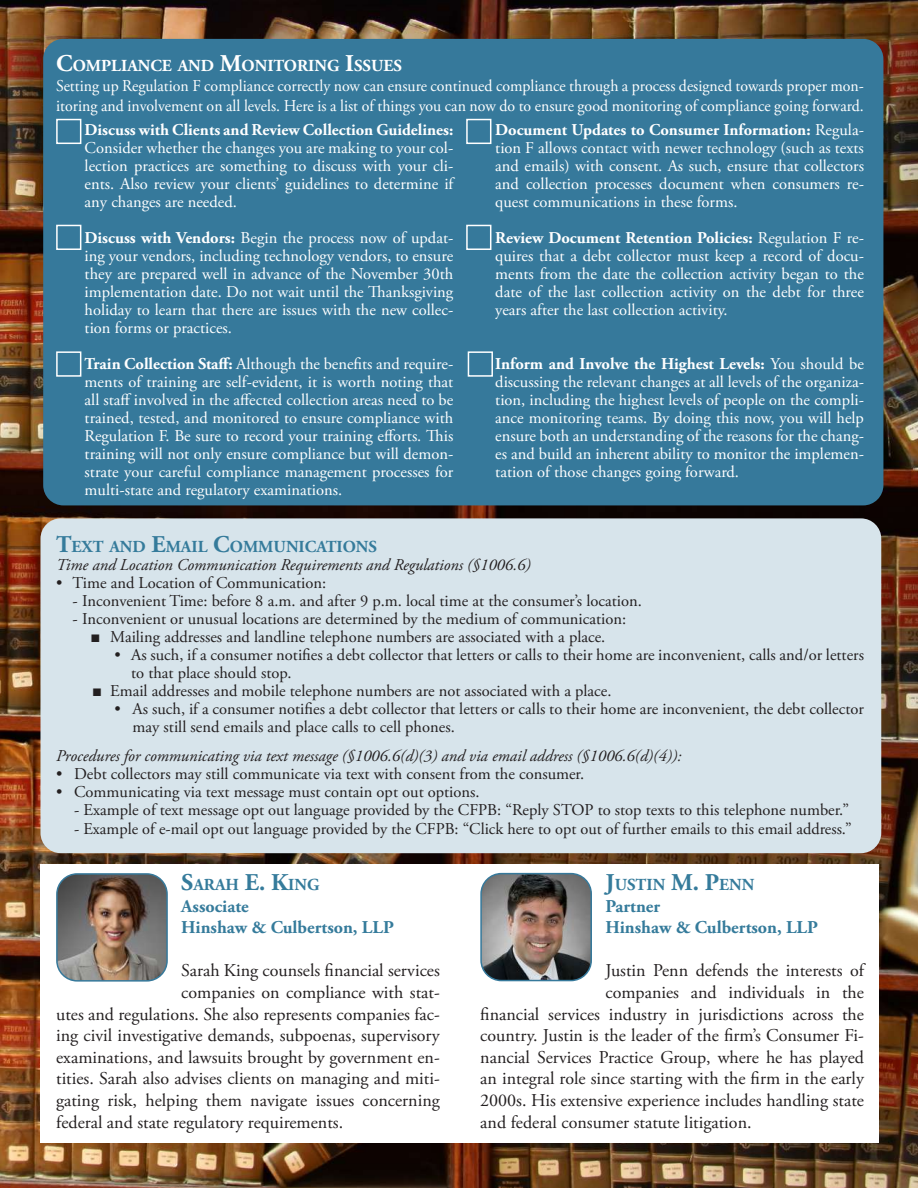
<style>
.page{position:relative;width:918px;height:1188px;background:#fff}
.page>*{position:absolute;margin:0;border:0;box-sizing:border-box;transform-origin:0 0}
.t1{font:18px "Adobe Garamond Pro";color:#231f20}
.t2{font:700 18px/21.6px "Adobe Garamond Pro";color:#357b9b}
.t3{font:700 16.8px "Adobe Garamond Pro";color:#357b9b}
.t4{font:700 16.8px "Adobe Garamond Pro";color:#fff}
.t5{font:16.5px/18px "Adobe Garamond Pro";color:#fff;text-align:justify}
.t6{font:16.5px/18px "Adobe Garamond Pro";color:#231f20}
.t7{font:16.5px/19.8px "Adobe Garamond Pro";color:#fff;scale:.96 1}
.t8{font:italic 16.5px "Adobe Garamond Pro";color:#231f20}
.t9{font:700 16.5px "Adobe Garamond Pro";color:#fff}
.s1{font-size:24px}
.s2{font-weight:700}
.s3{font-family:"Times New Roman"}
</style>
<div class="page">
<img style="left:0;top:0;width:918px;height:1188px">
<div style="left:40px;top:864px;width:839px;height:279px;background:#fff"></div>
<div style="left:40px;top:518px;width:841px;height:335px;background:#d7e4eb;border-radius:20px"></div>
<div style="left:43px;top:39px;width:840px;height:466px;background:#36799b;border-radius:20px"></div>
<img style="left:482px;top:874px;width:109px;height:107px">
<div style="left:480px;top:873px;width:112px;height:108px;border:2px solid #36799b;border-radius:20px"></div>
<img style="left:59px;top:876px;width:106px;height:103px">
<div style="left:56px;top:873px;width:112px;height:109px;border:2px solid #36799b;border-radius:20px"></div>
<div style="left:56px;top:119px;width:25px;height:25px;border:2px solid #fff"></div>
<div style="left:56px;top:225px;width:25px;height:25px;border:2px solid #fff"></div>
<div style="left:56px;top:351px;width:25px;height:26px;border:2px solid #fff"></div>
<div style="left:466px;top:119px;width:25px;height:25px;border:2px solid #fff"></div>
<div style="left:466px;top:225px;width:25px;height:25px;border:2px solid #fff"></div>
<div style="left:468px;top:351px;width:25px;height:26px;border:2px solid #fff"></div>
<p class="t4" style="left:56px;top:56px;width:347px"><span class="s1">C</span>OMPLIANCE AND <span class="s1">M</span>ONITORING <span class="s1">I</span>SSUES</p>
<p class="t7" style="left:56px;top:77px;width:843px">Setting up Regulation F compliance correctly now can ensure continued compliance through a process designed towards proper mon&shy;itoring and involvement on all levels. Here is a list of things you can now do to ensure good monitoring of compliance going forward.</p>
<p class="t9" style="left:85px;top:120px;width:370px">Discuss with Clients and Review Collection Guidelines:</p>
<p class="t5" style="left:85px;top:139px;width:370px">Consider whether the changes you are making to your col&shy;lection practices are something to discuss with your cli&shy;ents. Also review your clients’ guidelines to determine if any changes are needed.</p>
<p class="t5" style="left:85px;top:229px;width:370px"><span class="s2">Discuss with Vendors:</span> Begin the process now of updat&shy;ing your vendors, including technology vendors, to ensure they are prepared well in advance of the November 30th implementation date. Do not wait until the Thanksgiving holiday to learn that there are issues with the new collec&shy;tion forms or practices.</p>
<p class="t5" style="left:85px;top:355px;width:370px"><span class="s2">Train Collection Staff:</span> Although the benefits and require&shy;ments of training are self-evident, it is worth noting that all staff involved in the affected collection areas need to be trained, tested, and monitored to ensure compliance with Regulation F. Be sure to record your training efforts. This training will not only ensure compliance but will demon&shy;strate your careful compliance management processes for multi-state and regulatory examinations.</p>
<p class="t5" style="left:495px;top:121px;width:370px"><span class="s2">Document Updates to Consumer Information:</span> Regula&shy;tion F allows contact with newer technology (such as texts and emails) with consent. As such, ensure that collectors and collection processes document when consumers re&shy;quest communications in these forms.</p>
<p class="t5" style="left:495px;top:229px;width:370px"><span class="s2">Review Document Retention Policies:</span> Regulation F re&shy;quires that a debt collector must keep a record of docu&shy;ments from the date the collection activity began to the date of the last collection activity on the debt for three years after the last collection activity.</p>
<p class="t5" style="left:495px;top:355px;width:370px"><span class="s2">Inform and Involve the Highest Levels:</span> You should be discussing the relevant changes at all levels of the organiza&shy;tion, including the highest levels of people on the compli&shy;ance monitoring teams. By doing this now, you will help ensure both an understanding of the reasons for the chang&shy;es and build an inherent ability to monitor the implemen&shy;tation of those changes going forward.</p>
<p class="t3" style="left:56px;top:537px;width:322px"><span class="s1">T</span>EXT AND <span class="s1">E</span>MAIL <span class="s1">C</span>OMMUNICATIONS</p>
<p class="t8" style="left:56px;top:555px;width:476px">Time and Location Communication Requirements and Regulations (§1006.6)</p>
<p class="t6" style="left:56px;top:574px;width:272px">• Time and Location of Communication:</p>
<p class="t6" style="left:73px;top:592px;width:571px">- Inconvenient Time: before 8 a.m. and after 9 p.m. local time at the consumer’s location.</p>
<p class="t6" style="left:73px;top:610px;width:555px">- Inconvenient or unusual locations are determined by the medium of communication:</p>
<p class="t6" style="left:91px;top:628px;width:516px"><span class="s3">■</span> Mailing addresses and landline telephone numbers are associated with a place.</p>
<p class="t6" style="left:131px;top:646px;width:734px;text-indent:-16px">• As such, if a consumer notifies a debt collector that letters or calls to their home are inconvenient, calls and/or letters to that place should stop.</p>
<p class="t6" style="left:92px;top:682px;width:521px"><span class="s3">■</span> Email addresses and mobile telephone numbers are not associated with a place.</p>
<p class="t6" style="left:133px;top:700px;width:733px;text-indent:-18px">• As such, if a consumer notifies a debt collector that letters or calls to their home are inconvenient, the debt collector may still send emails and place calls to cell phones.</p>
<p class="t8" style="left:56px;top:745px;width:627px">Procedures for communicating via text message (§1006.6(d)(3) and via email address (§1006.6(d)(4)):</p>
<p class="t6" style="left:56px;top:765px;width:530px">• Debt collectors may still communicate via text with consent from the consumer.</p>
<p class="t6" style="left:56px;top:783px;width:425px">• Communicating via text message must contain opt out options.</p>
<p class="t6" style="left:74px;top:801px;width:776px">- Example of text message opt out language provided by the CFPB: “Reply STOP to stop texts to this telephone number.”</p>
<p class="t6" style="left:74px;top:821px;width:779px">- Example of e-mail opt out language provided by the CFPB: “Click here to opt out of further emails to this email address.”</p>
<p class="t3" style="left:605px;top:875px;width:150px"><span class="s1">J</span>USTIN <span class="s1">M. P</span>ENN</p>
<p class="t2" style="left:605px;top:895px;width:214px">Partner<br>Hinshaw &amp; Culbertson, LLP</p>
<p class="t1" style="left:605px;top:960px;width:260px">Justin Penn defends the interests of</p>
<p class="t1" style="left:605px;top:982px;width:260px">companies and individuals in the</p>
<p class="t1" style="left:480px;top:1003px;width:385px">financial services industry in jurisdictions across the</p>
<p class="t1" style="left:480px;top:1025px;width:385px">country. Justin is the leader of the firm’s Consumer Fi-</p>
<p class="t1" style="left:480px;top:1046px;width:385px">nancial Services Practice Group, where he has played</p>
<p class="t1" style="left:480px;top:1068px;width:385px">an integral role since starting with the firm in the early</p>
<p class="t1" style="left:480px;top:1090px;width:385px">2000s. His extensive experience includes handling state</p>
<p class="t1" style="left:480px;top:1111px;width:273px">and federal consumer statute litigation.</p>
<p class="t3" style="left:181px;top:875px;width:140px"><span class="s1">S</span>ARAH <span class="s1">E. K</span>ING</p>
<p class="t2" style="left:181px;top:895px;width:214px">Associate<br>Hinshaw &amp; Culbertson, LLP</p>
<p class="t1" style="left:181px;top:960px;width:260px">Sarah King counsels financial services</p>
<p class="t1" style="left:181px;top:982px;width:260px">companies on compliance with stat-</p>
<p class="t1" style="left:56px;top:1003px;width:385px">utes and regulations. She also represents companies fac-</p>
<p class="t1" style="left:56px;top:1025px;width:385px">ing civil investigative demands, subpoenas, supervisory</p>
<p class="t1" style="left:56px;top:1046px;width:385px">examinations, and lawsuits brought by government en-</p>
<p class="t1" style="left:56px;top:1068px;width:385px">tities. Sarah also advises clients on managing and miti-</p>
<p class="t1" style="left:56px;top:1090px;width:385px">gating risk, helping them navigate issues concerning</p>
<p class="t1" style="left:56px;top:1111px;width:289px">federal and state regulatory requirements.</p>
</div>
